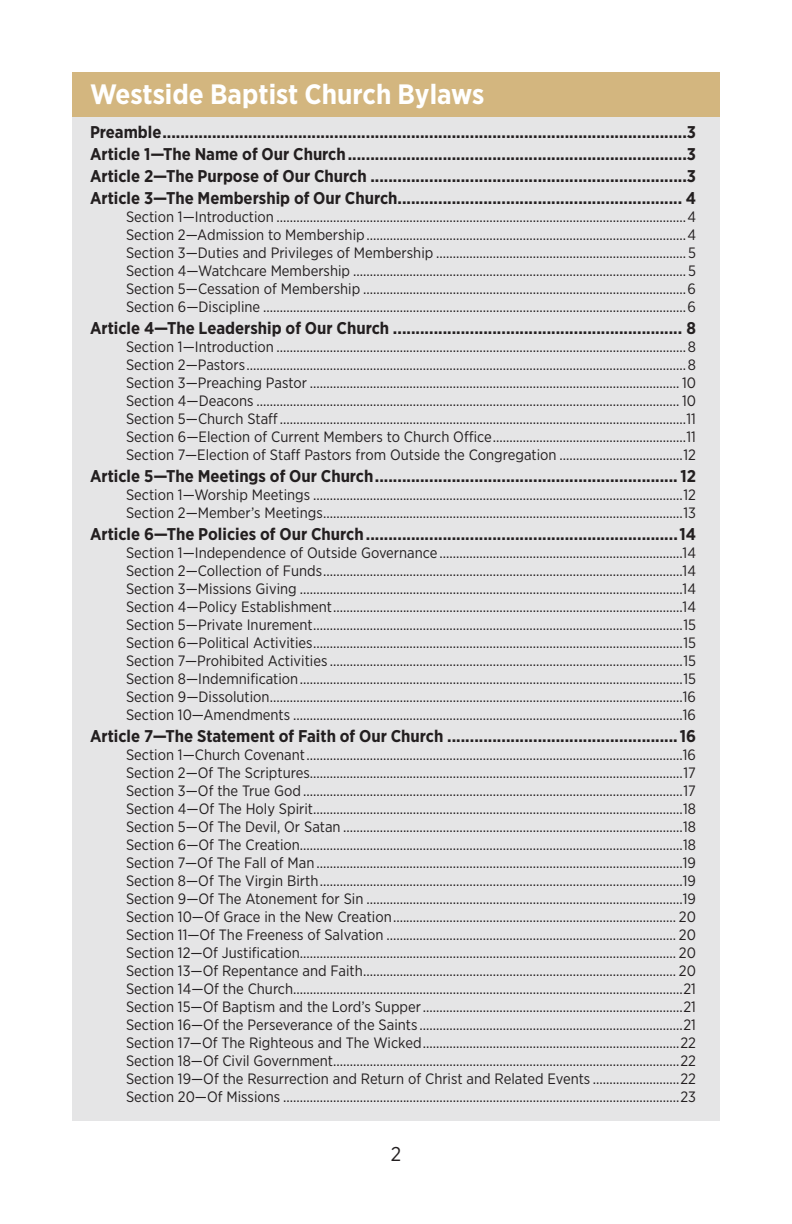
<style>
.page{position:relative;width:792px;height:1224px;background:#fff}
.page>*{position:absolute;margin:0;border:0;box-sizing:border-box;transform-origin:0 0}
.Head{font:700 28px "Gotham Narrow";color:#fff}
.t1{font:20px "Gotham Narrow";color:#231f20}
.t2{font:700 17px "Gotham Narrow";color:#231f20}
.TOC_2{font:15px "Gotham Narrow";color:#231f20}
</style>
<div class="page">
<div style="left:72px;top:72px;width:648px;height:1048px;background:#e5e5e6"></div>
<div style="left:72px;top:72px;width:648px;height:45px;background:#d3b67f"></div>
<p class="Head" style="left:90px;top:77px;width:396px">Westside Baptist Church Bylaws</p>
<p class="t2" style="left:90px;top:121px;width:608px">Preamble....................................................................................................................3</p>
<p class="t2" style="left:90px;top:143px;width:608px">Article 1—The Name of Our Church...........................................................................3</p>
<p class="t2" style="left:90px;top:165px;width:608px">Article 2—The Purpose of Our Church ......................................................................3</p>
<p class="t2" style="left:90px;top:187px;width:608px">Article 3—The Membership of Our Church............................................................... 4</p>
<p class="TOC_2" style="left:126px;top:208px;width:572px">Section 1—Introduction ...........................................................................................................................4</p>
<p class="TOC_2" style="left:126px;top:226px;width:572px">Section 2—Admission to Membership................................................................................................4</p>
<p class="TOC_2" style="left:126px;top:244px;width:571px">Section 3—Duties and Privileges of Membership ........................................................................... 5</p>
<p class="TOC_2" style="left:126px;top:262px;width:571px">Section 4—Watchcare Membership .................................................................................................... 5</p>
<p class="TOC_2" style="left:126px;top:280px;width:571px">Section 5—Cessation of Membership .................................................................................................6</p>
<p class="TOC_2" style="left:126px;top:298px;width:571px">Section 6—Discipline ...............................................................................................................................6</p>
<p class="t2" style="left:90px;top:317px;width:608px">Article 4—The Leadership of Our Church ................................................................ 8</p>
<p class="TOC_2" style="left:126px;top:338px;width:571px">Section 1—Introduction ...........................................................................................................................8</p>
<p class="TOC_2" style="left:126px;top:356px;width:571px">Section 2—Pastors....................................................................................................................................8</p>
<p class="TOC_2" style="left:126px;top:374px;width:572px">Section 3—Preaching Pastor ............................................................................................................... 10</p>
<p class="TOC_2" style="left:126px;top:392px;width:572px">Section 4—Deacons ............................................................................................................................... 10</p>
<p class="TOC_2" style="left:126px;top:410px;width:572px">Section 5—Church Staff..........................................................................................................................11</p>
<p class="TOC_2" style="left:126px;top:428px;width:572px">Section 6—Election of Current Members to Church Office..........................................................11</p>
<p class="TOC_2" style="left:126px;top:446px;width:572px">Section 7—Election of Staff Pastors from Outside the Congregation .....................................12</p>
<p class="t2" style="left:90px;top:465px;width:608px">Article 5—The Meetings of Our Church...................................................................12</p>
<p class="TOC_2" style="left:126px;top:486px;width:572px">Section 1—Worship Meetings ...............................................................................................................12</p>
<p class="TOC_2" style="left:126px;top:504px;width:572px">Section 2—Member’s Meetings............................................................................................................13</p>
<p class="t2" style="left:90px;top:523px;width:608px">Article 6—The Policies of Our Church.....................................................................14</p>
<p class="TOC_2" style="left:126px;top:544px;width:572px">Section 1—Independence of Outside Governance .........................................................................14</p>
<p class="TOC_2" style="left:126px;top:562px;width:572px">Section 2—Collection of Funds............................................................................................................14</p>
<p class="TOC_2" style="left:126px;top:580px;width:572px">Section 3—Missions Giving ...................................................................................................................14</p>
<p class="TOC_2" style="left:126px;top:598px;width:572px">Section 4—Policy Establishment.........................................................................................................14</p>
<p class="TOC_2" style="left:126px;top:616px;width:571px">Section 5—Private Inurement...............................................................................................................15</p>
<p class="TOC_2" style="left:126px;top:634px;width:571px">Section 6—Political Activities...............................................................................................................15</p>
<p class="TOC_2" style="left:126px;top:652px;width:571px">Section 7—Prohibited Activities ..........................................................................................................15</p>
<p class="TOC_2" style="left:126px;top:670px;width:571px">Section 8—Indemnification...................................................................................................................15</p>
<p class="TOC_2" style="left:126px;top:688px;width:572px">Section 9—Dissolution............................................................................................................................16</p>
<p class="TOC_2" style="left:126px;top:706px;width:572px">Section 10—Amendments .....................................................................................................................16</p>
<p class="t2" style="left:90px;top:725px;width:608px">Article 7—The Statement of Faith of Our Church ...................................................16</p>
<p class="TOC_2" style="left:126px;top:746px;width:572px">Section 1—Church Covenant.................................................................................................................16</p>
<p class="TOC_2" style="left:126px;top:764px;width:572px">Section 2—Of The Scriptures................................................................................................................17</p>
<p class="TOC_2" style="left:126px;top:782px;width:572px">Section 3—Of the True God..................................................................................................................17</p>
<p class="TOC_2" style="left:126px;top:800px;width:572px">Section 4—Of The Holy Spirit...............................................................................................................18</p>
<p class="TOC_2" style="left:126px;top:818px;width:572px">Section 5—Of The Devil, Or Satan ......................................................................................................18</p>
<p class="TOC_2" style="left:126px;top:836px;width:572px">Section 6—Of The Creation...................................................................................................................18</p>
<p class="TOC_2" style="left:126px;top:854px;width:572px">Section 7—Of The Fall of Man..............................................................................................................19</p>
<p class="TOC_2" style="left:126px;top:872px;width:572px">Section 8—Of The Virgin Birth.............................................................................................................19</p>
<p class="TOC_2" style="left:126px;top:890px;width:572px">Section 9—Of The Atonement for Sin ...............................................................................................19</p>
<p class="TOC_2" style="left:126px;top:908px;width:572px">Section 10—Of Grace in the New Creation..................................................................................... 20</p>
<p class="TOC_2" style="left:126px;top:926px;width:572px">Section 11—Of The Freeness of Salvation ....................................................................................... 20</p>
<p class="TOC_2" style="left:126px;top:944px;width:572px">Section 12—Of Justification................................................................................................................. 20</p>
<p class="TOC_2" style="left:126px;top:962px;width:572px">Section 13—Of Repentance and Faith.............................................................................................. 20</p>
<p class="TOC_2" style="left:126px;top:980px;width:572px">Section 14—Of the Church.....................................................................................................................21</p>
<p class="TOC_2" style="left:126px;top:998px;width:572px">Section 15—Of Baptism and the Lord’s Supper..............................................................................21</p>
<p class="TOC_2" style="left:126px;top:1016px;width:572px">Section 16—Of the Perseverance of the Saints ...............................................................................21</p>
<p class="TOC_2" style="left:126px;top:1034px;width:572px">Section 17—Of The Righteous and The Wicked.............................................................................22</p>
<p class="TOC_2" style="left:126px;top:1052px;width:572px">Section 18—Of Civil Government........................................................................................................22</p>
<p class="TOC_2" style="left:126px;top:1070px;width:572px">Section 19—Of the Resurrection and Return of Christ and Related Events ..........................22</p>
<p class="TOC_2" style="left:126px;top:1088px;width:572px">Section 20—Of Missions .......................................................................................................................23</p>
<h2 class="t1" style="left:391px;top:1141px;width:12px">2</h2>
</div>
